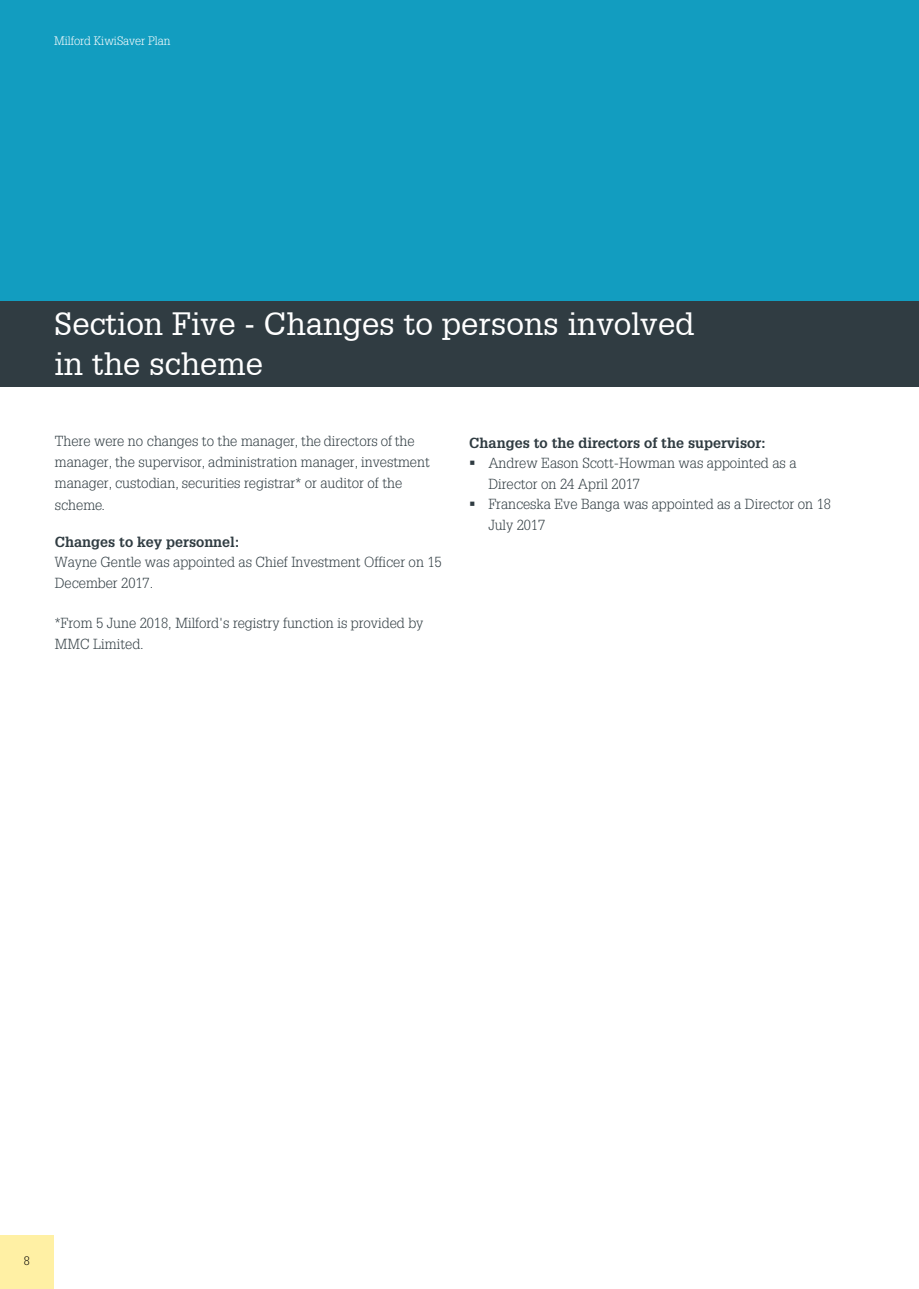
<style>
.page{position:relative;width:919px;height:1289px;background:#fff}
.page>*{position:absolute;margin:0;border:0;box-sizing:border-box;transform-origin:0 0}
.t1{font:31.5px/40.5px "Glypha 55 Roman";color:#fff}
.t2{font:300 14.25px/21.5px "Glypha";color:#2f3b41}
.t3{font:300 14.25px/20.5px "Glypha LT Std";color:#303c42}
.t4{font:300 14.25px/20.9px "Glypha LT Std";color:#2f3b41}
.t5{font:700 14.25px "Glypha LT Std";color:#2f3b41}
.t6{font:700 14.25px "Glypha";color:#303c42}
.t7{font:300 12px "Glypha";color:#fff}
.t8{font:300 12px "Glypha";color:#000}
.s1{color:#303c42}
.s2{font-family:"Glypha LT Std";color:#303c42}
.s3{font-family:"Glypha LT Std"}
</style>
<div class="page">
<div style="left:0;top:0;width:918px;height:301px;background:#129dc0"></div>
<div style="left:0;top:301px;width:918px;height:85px;background:#303c42"></div>
<div style="left:0;top:1234px;width:54px;height:54px;background:#fff0a4"></div>
<p class="t7" style="left:54px;top:34px;width:118px">Milford KiwiSaver Plan</p>
<h1 class="t1" style="left:55px;top:302px;width:641px">Section Five - Changes to persons involved in the scheme</h1>
<p class="t2" style="left:55px;top:430px;width:376px"><span class="s1">There were no changes to the manager,</span> <span class="s2">the directors of the manager,</span> the supervisor, administration manager, investment manager, custodian, securities registrar<span class="s3">*</span> or auditor of the <span class="s1">scheme.</span></p>
<p class="t6" style="left:55px;top:533px;width:186px">Changes to key personnel:</p>
<p class="t3" style="left:55px;top:552px;width:388px">Wayne Gentle was appointed as Chief Investment Officer on 15<br>December 2017.</p>
<p class="t3" style="left:55px;top:613px;width:370px">*From 5 June 2018, Milford's registry function is provided by<br>MMC Limited.</p>
<p class="t5" style="left:469px;top:434px;width:298px">Changes to the directors of the supervisor:</p>
<p class="t4" style="left:488px;top:453px;width:309px;text-indent:-19px">▪ Andrew Eason Scott-Howman was appointed as a<br>Director on 24 April 2017</p>
<p class="t4" style="left:488px;top:494px;width:344px;text-indent:-19px">▪ Franceska Eve Banga was appointed as a Director on 18<br>July 2017</p>
<p class="t8" style="left:24px;top:1254px;width:7px">8</p>
</div>
